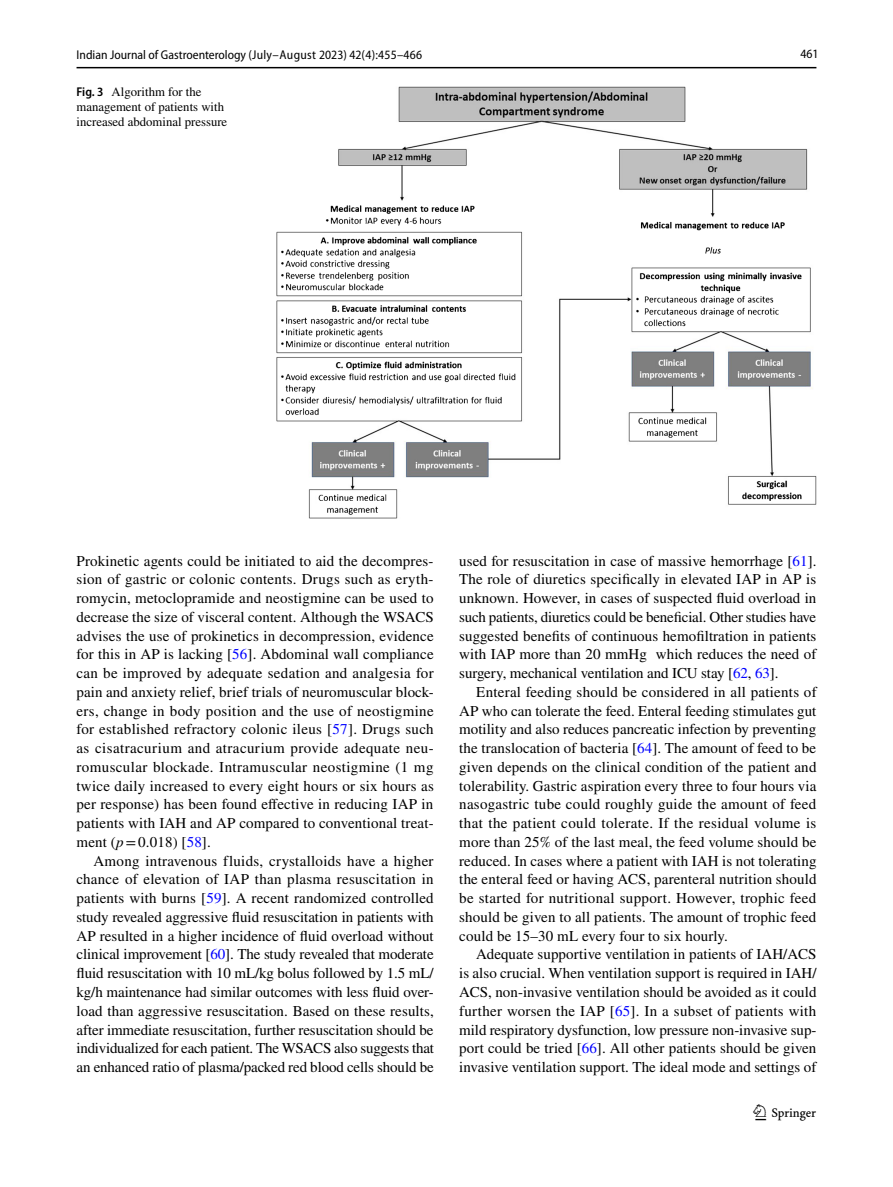
<style>
.page{position:relative;width:893px;height:1187px;background:#fff}
.page>*{position:absolute;margin:0;border:0;box-sizing:border-box;transform-origin:0 0}
.t1{font:22.5px "Springnew Regular 3";color:#000}
.t2{font:15px/18.8px "STIX";letter-spacing:.005em;color:#000;text-align:justify}
.t3{font:12.75px/15px "STIX";color:#000}
.t4{font:semi-condensed 12.75px "Myriad Pro";color:#000}
.t5{font:12.75px "Myriad Pro Semi Cn 3";color:#000}
.s1{font-family:"Myriad Pro";font-weight:600;font-stretch:semi-condensed}
.s2{color:#00f}
.s3{font-style:italic}
</style>
<div class="page">
<hr style="left:77px;top:67px;width:739px;height:1px;background:#000">
<img style="left:276px;top:87px;width:540px;height:431px">
<p class="t4" style="left:77px;top:48px;width:347px">Indian Journal of Gastroenterology (July–August 2023) 42(4):455–466</p>
<p class="t3" style="left:77px;top:85px;width:152px"><span class="s1">Fig. 3</span> Algorithm for the management of patients with increased abdominal pressure</p>
<p class="t5" style="left:800px;top:47px;width:20px">461</p>
<p class="t2" style="left:77px;top:552px;width:359px">Prokinetic agents could be initiated to aid the decompres&shy;sion of gastric or colonic contents. Drugs such as eryth&shy;romycin, metoclopramide and neostigmine can be used to decrease the size of visceral content. Although the WSACS advises the use of prokinetics in decompression, evidence for this in AP is lacking [<span class="s2">56</span>]. Abdominal wall compliance can be improved by adequate sedation and analgesia for pain and anxiety relief, brief trials of neuromuscular block&shy;ers, change in body position and the use of neostigmine for established refractory colonic ileus [<span class="s2">57</span>]. Drugs such as cisatracurium and atracurium provide adequate neu&shy;romuscular blockade. Intramuscular neostigmine (1 mg twice daily increased to every eight hours or six hours as per response) has been found effective in reducing IAP in patients with IAH and AP compared to conventional treat&shy;ment (<span class="s3">p</span>=0.018) [<span class="s2">58</span>].</p>
<p class="t2" style="left:77px;top:852px;width:359px;text-indent:17px">Among intravenous fluids, crystalloids have a higher chance of elevation of IAP than plasma resuscitation in patients with burns [<span class="s2">59</span>]. A recent randomized controlled study revealed aggressive fluid resuscitation in patients with AP resulted in a higher incidence of fluid overload without clinical improvement [<span class="s2">60</span>]. The study revealed that moderate fluid resuscitation with 10 mL/kg bolus followed by 1.5 mL/ kg/h maintenance had similar outcomes with less fluid over&shy;load than aggressive resuscitation. Based on these results, after immediate resuscitation, further resuscitation should be individualized for each patient. The WSACS also suggests that an enhanced ratio of plasma/packed red blood cells should be</p>
<p class="t2" style="left:459px;top:552px;width:359px">used for resuscitation in case of massive hemorrhage [<span class="s2">61</span>].<br>The role of diuretics specifically in elevated IAP in AP is unknown. However, in cases of suspected fluid overload in such patients, diuretics could be beneficial. Other studies have suggested benefits of continuous hemofiltration in patients with IAP more than 20 mmHg which reduces the need of surgery, mechanical ventilation and ICU stay [<span class="s2">62</span>, <span class="s2">63</span>].</p>
<p class="t2" style="left:459px;top:683px;width:359px;text-indent:17px">Enteral feeding should be considered in all patients of AP who can tolerate the feed. Enteral feeding stimulates gut motility and also reduces pancreatic infection by preventing the translocation of bacteria [<span class="s2">64</span>]. The amount of feed to be given depends on the clinical condition of the patient and tolerability. Gastric aspiration every three to four hours via nasogastric tube could roughly guide the amount of feed that the patient could tolerate. If the residual volume is more than 25% of the last meal, the feed volume should be reduced. In cases where a patient with IAH is not tolerating the enteral feed or having ACS, parenteral nutrition should be started for nutritional support. However, trophic feed should be given to all patients. The amount of trophic feed could be 15–30 mL every four to six hourly.</p>
<p class="t2" style="left:459px;top:946px;width:359px;text-indent:17px">Adequate supportive ventilation in patients of IAH/ACS is also crucial. When ventilation support is required in IAH/ ACS, non-invasive ventilation should be avoided as it could further worsen the IAP [<span class="s2">65</span>]. In a subset of patients with mild respiratory dysfunction, low pressure non-invasive sup&shy;port could be tried [<span class="s2">66</span>]. All other patients should be given invasive ventilation support. The ideal mode and settings of</p>
<h1 class="t1" style="left:755px;top:1104px;width:62px">1 3</h1>
</div>
